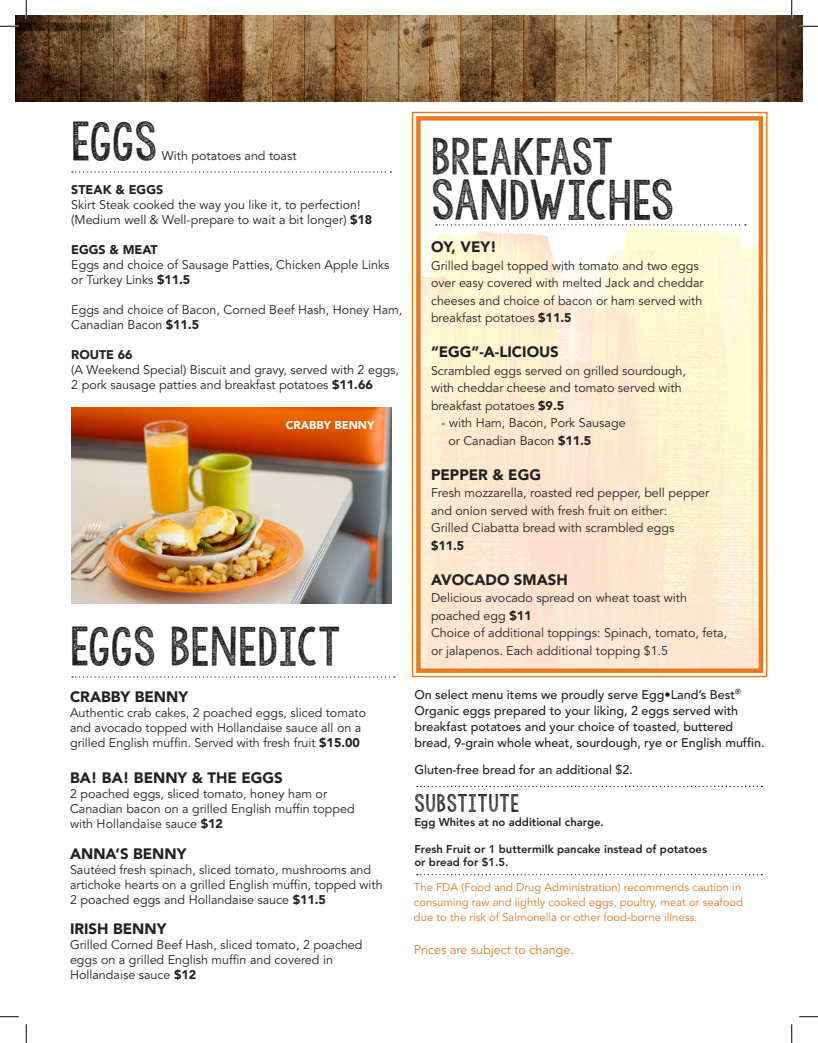
<style>
.page{position:relative;width:818px;height:1043px;background:#fff}
.page>*{position:absolute;margin:0;border:0;box-sizing:border-box;transform-origin:0 0}
.t1{font:45px "KG Allof Me";color:#231f20}
.t2{font:43.75px "KG Allof Me";color:#231f20}
.t3{font:41.25px "KG Allof Me";letter-spacing:-.01em;color:#231f20}
.t4{font:20px "KG Allof Me";letter-spacing:.03em;color:#231f20}
.t5{font:900 15px "Avenir";color:#231f20}
.t6{font:12.5px/15px "Avenir";color:#231f20}
.t7{font:500 12.5px/16.2px "Avenir";color:#231f20}
.t8{font:900 12.5px "Avenir";color:#231f20}
.t9{font:12.5px "Avenir";color:#e9791e}
.t10{font:11.25px/15px "Avenir";color:#e9791e}
.t11{font:800 11.25px "Avenir";color:#231f20}
.t12{font:900 11.25px "Avenir";color:#fff}
.s1{font-weight:900}
</style>
<div class="page">
<svg style="left:411px;top:111px;width:357px;height:567px"></svg>
<div style="left:416px;top:116px;width:347px;height:557px;border:4px solid #e9791e"></div>
<svg style="left:417px;top:785px;width:345px;height:2px"></svg>
<svg style="left:417px;top:874px;width:345px;height:1px"></svg>
<svg style="left:72px;top:171px;width:319px;height:2px"></svg>
<svg style="left:72px;top:676px;width:323px;height:1px"></svg>
<svg style="left:436px;top:224px;width:309px;height:1px"></svg>
<img style="left:15px;top:15px;width:787px;height:87px">
<img style="left:71px;top:407px;width:320px;height:196px">
<svg style="left:0;top:25px;width:19px;height:2px"></svg>
<svg style="left:799px;top:25px;width:19px;height:2px"></svg>
<svg style="left:0;top:1016px;width:19px;height:1px"></svg>
<svg style="left:799px;top:1016px;width:19px;height:1px"></svg>
<svg style="left:25px;top:0;width:2px;height:19px"></svg>
<svg style="left:25px;top:1024px;width:2px;height:18px"></svg>
<svg style="left:790px;top:0;width:2px;height:19px"></svg>
<svg style="left:791px;top:1024px;width:1px;height:18px"></svg>
<p class="t2" style="left:71px;top:112px;width:87px">EGGS</p>
<p class="t8" style="left:71px;top:182px;width:93px">STEAK &amp; EGGS</p>
<p class="t6" style="left:71px;top:197px;width:291px">Skirt Steak cooked the way you like it, to perfection!</p>
<p class="t6" style="left:71px;top:212px;width:302px">(Medium well &amp; Well-prepare to wait a bit longer) <span class="s1">$18</span></p>
<p class="t8" style="left:71px;top:242px;width:88px">EGGS &amp; MEAT</p>
<p class="t6" style="left:71px;top:257px;width:319px">Eggs and choice of Sausage Patties, Chicken Apple Links</p>
<p class="t6" style="left:71px;top:272px;width:120px">or Turkey Links <span class="s1">$11.5</span></p>
<p class="t6" style="left:71px;top:302px;width:332px">Eggs and choice of Bacon, Corned Beef Hash, Honey Ham,<br>Canadian Bacon <span class="s1">$11.5</span></p>
<p class="t8" style="left:71px;top:347px;width:63px">ROUTE 66</p>
<p class="t6" style="left:71px;top:362px;width:329px">(A Weekend Special) Biscuit and gravy, served with 2 eggs,</p>
<p class="t6" style="left:71px;top:377px;width:303px">2 pork sausage patties and breakfast potatoes <span class="s1">$11.66</span></p>
<p class="t6" style="left:162px;top:149px;width:136px">With potatoes and toast</p>
<p class="t12" style="left:286px;top:418px;width:90px">CRABBY BENNY</p>
<p class="t2" style="left:70px;top:617px;width:272px">EGGS BENEDICT</p>
<p class="t5" style="left:70px;top:687px;width:120px">CRABBY BENNY</p>
<p class="t6" style="left:70px;top:705px;width:297px">Authentic crab cakes, 2 poached eggs, sliced tomato</p>
<p class="t6" style="left:70px;top:720px;width:293px">and avocado topped with Hollandaise sauce all on a</p>
<p class="t6" style="left:70px;top:735px;width:291px">grilled English muffin. Served with fresh fruit <span class="s1">$15.00</span></p>
<p class="t5" style="left:70px;top:768px;width:214px">BA! BA! BENNY &amp; THE EGGS</p>
<p class="t6" style="left:70px;top:786px;width:259px">2 poached eggs, sliced tomato, honey ham or</p>
<p class="t6" style="left:70px;top:801px;width:286px">Canadian bacon on a grilled English muffin topped</p>
<p class="t6" style="left:70px;top:816px;width:154px">with Hollandaise sauce <span class="s1">$12</span></p>
<p class="t5" style="left:70px;top:844px;width:118px">ANNA’S BENNY</p>
<p class="t6" style="left:70px;top:862px;width:302px">Sautéed fresh spinach, sliced tomato, mushrooms and</p>
<p class="t6" style="left:70px;top:877px;width:314px">artichoke hearts on a grilled English muffin, topped with</p>
<p class="t6" style="left:70px;top:892px;width:257px">2 poached eggs and Hollandaise sauce <span class="s1">$11.5</span></p>
<p class="t5" style="left:70px;top:919px;width:98px">IRISH BENNY</p>
<p class="t6" style="left:70px;top:937px;width:294px">Grilled Corned Beef Hash, sliced tomato, 2 poached</p>
<p class="t6" style="left:70px;top:952px;width:264px">eggs on a grilled English muffin and covered in</p>
<p class="t6" style="left:70px;top:967px;width:128px">Hollandaise sauce <span class="s1">$12</span></p>
<p class="t3" style="left:431px;top:129px;width:184px">BREAKFAST</p>
<p class="t1" style="left:431px;top:169px;width:245px">SANDWICHES</p>
<p class="t5" style="left:431px;top:238px;width:67px">OY, VEY!</p>
<p class="t6" style="left:431px;top:258px;width:269px">Grilled bagel topped with tomato and two eggs</p>
<p class="t6" style="left:431px;top:276px;width:274px">over easy covered with melted Jack and cheddar</p>
<p class="t6" style="left:431px;top:293px;width:273px">cheeses and choice of bacon or ham served with</p>
<p class="t6" style="left:431px;top:311px;width:142px">breakfast potatoes <span class="s1">$11.5</span></p>
<p class="t5" style="left:431px;top:343px;width:129px">“EGG”-A-LICIOUS</p>
<p class="t6" style="left:431px;top:363px;width:256px">Scrambled eggs served on grilled sourdough,</p>
<p class="t6" style="left:431px;top:381px;width:252px">with cheddar cheese and tomato served with</p>
<p class="t6" style="left:431px;top:398px;width:135px">breakfast potatoes <span class="s1">$9.5</span></p>
<p class="t6" style="left:441px;top:416px;width:186px">- with Ham, Bacon, Pork Sausage</p>
<p class="t6" style="left:448px;top:433px;width:144px">or Canadian Bacon <span class="s1">$11.5</span></p>
<p class="t5" style="left:431px;top:465px;width:112px">PEPPER &amp; EGG</p>
<p class="t6" style="left:431px;top:486px;width:280px">Fresh mozzarella, roasted red pepper, bell pepper</p>
<p class="t6" style="left:431px;top:503px;width:238px">and onion served with fresh fruit on either:</p>
<p class="t6" style="left:431px;top:521px;width:245px">Grilled Ciabatta bread with scrambled eggs</p>
<p class="t8" style="left:431px;top:538px;width:35px">$11.5</p>
<p class="t5" style="left:431px;top:570px;width:138px">AVOCADO SMASH</p>
<p class="t6" style="left:431px;top:591px;width:257px">Delicious avocado spread on wheat toast with</p>
<p class="t6" style="left:431px;top:608px;width:102px">poached egg <span class="s1">$11</span></p>
<p class="t6" style="left:431px;top:626px;width:298px">Choice of additional toppings: Spinach, tomato, feta,</p>
<p class="t6" style="left:431px;top:643px;width:239px">or jalapenos. Each additional topping $1.5</p>
<p class="t7" style="left:414px;top:686px;width:328px">On select menu items we proudly serve Egg•Land’s Best<sup>®</sup></p>
<p class="t7" style="left:414px;top:702px;width:351px">Organic eggs prepared to your liking, 2 eggs served with breakfast potatoes and your choice of toasted, buttered bread, 9-grain whole wheat, sourdough, rye or English muffin.</p>
<p class="t7" style="left:414px;top:761px;width:220px">Gluten-free bread for an additional $2.</p>
<p class="t4" style="left:414px;top:789px;width:106px">SUBSTITUTE</p>
<p class="t11" style="left:414px;top:815px;width:191px">Egg Whites at no additional charge.</p>
<p class="t11" style="left:414px;top:842px;width:294px">Fresh Fruit or 1 buttermilk pancake instead of potatoes</p>
<p class="t11" style="left:414px;top:855px;width:95px">or bread for $1.5.</p>
<p class="t10" style="left:414px;top:880px;width:330px">The FDA (Food and Drug Administration) recommends caution in consuming raw and lightly cooked eggs, poultry, meat or seafood due to the risk of Salmonella or other food-borne illness.</p>
<p class="t9" style="left:414px;top:942px;width:161px">Prices are subject to change.</p>
</div>
